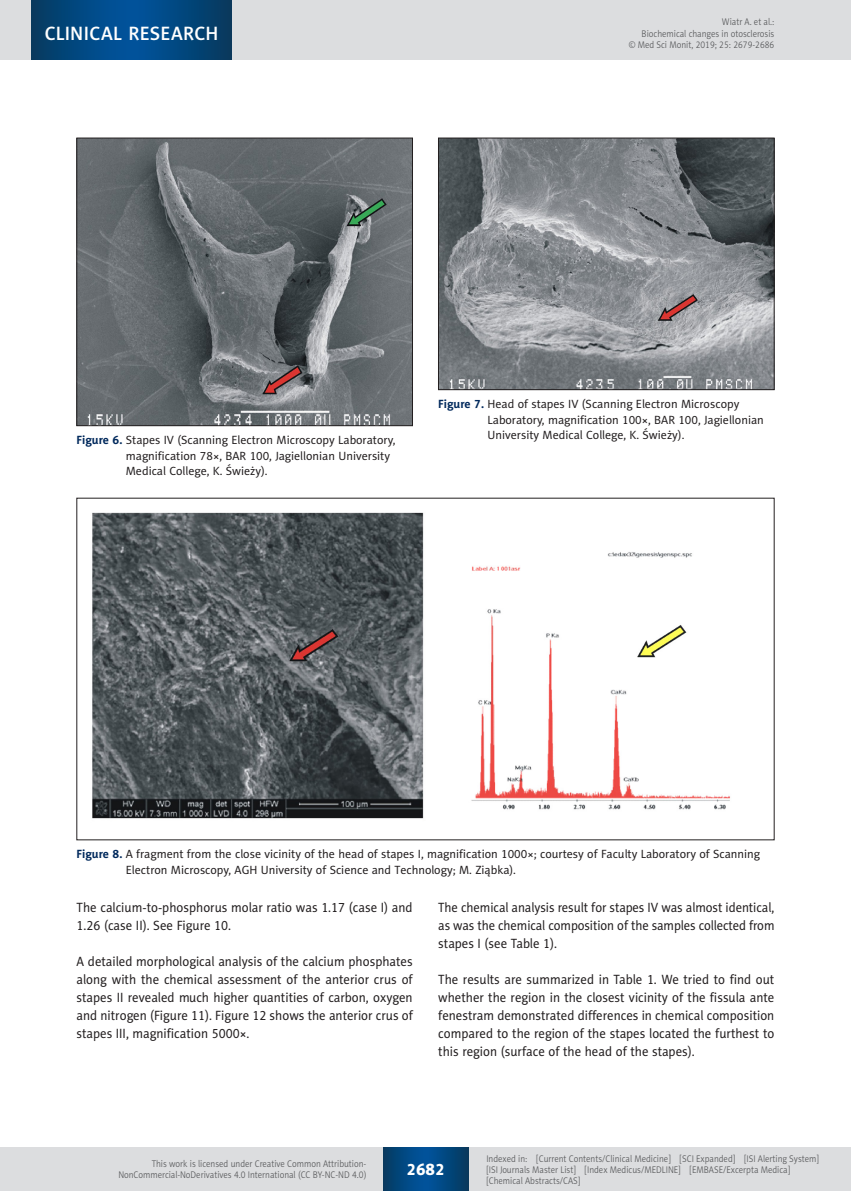
<style>
.page{position:relative;width:851px;height:1191px;background:#fff}
.page>*{position:absolute;margin:0;border:0;box-sizing:border-box;transform-origin:0 0}
.t1{font:19.5px "Naomi Sans EFN Medium";letter-spacing:.015em;color:#fff}
.t2{font:16.5px "Naomi Sans EFN Heavy";color:#fff}
.MSM_Body{font:13.5px/18px "Naomi Sans EFN";color:#231f20;text-align:justify;scale:.95 1}
.MSM_Body-2{font:13.5px/18px "Naomi Sans EFN";color:#231f20;text-align:justify;scale:.94 1}
.MSM_Rycina_tytul{font:12px/15.8px "Naomi Sans EFN";color:#231f20}
.t3{font:9.75px/11.2px "Naomi Sans EFN Light";color:#57585a;text-align:right;scale:.9 1}
.s1{font-weight:700;color:#00295c}
</style>
<div class="page">
<img style="left:92px;top:512px;width:638px;height:307px">
<img style="left:440px;top:140px;width:332px;height:248px">
<div style="left:438px;top:138px;width:336px;height:252px;border:1px solid #231f20"></div>
<img style="left:79px;top:140px;width:331px;height:284px">
<div style="left:77px;top:138px;width:335px;height:288px;border:1px solid #231f20"></div>
<div style="left:0;top:1148px;width:850px;height:43px;background:#dcdddf"></div>
<svg style="left:383px;top:1147px;width:85px;height:43px;background:#02477e"></svg>
<div style="left:0;top:0;width:850px;height:60px;background:#dcdddf"></div>
<hr style="left:850px;top:0;width:1px;height:60px;background:#dcdddf">
<svg style="left:32px;top:0;width:200px;height:60px;background:#02477e"></svg>
<h1 class="t1" style="left:45px;top:22px;width:175px">CLINICAL RESEARCH</h1>
<p class="t3" style="left:628px;top:16px;width:163px">Wiatr A. et al.:<br>Biochemical changes in otosclerosis<br>© Med Sci Monit, 2019; 25: 2679-2686</p>
<p class="MSM_Rycina_tytul" style="left:126px;top:432px;width:271px;text-indent:-49px"><span class="s1">Figure 6.</span> Stapes IV (Scanning Electron Microscopy Laboratory, magnification 78×, BAR 100, Jagiellonian University<br>Medical College, K. Świeży).</p>
<p class="MSM_Rycina_tytul" style="left:487px;top:396px;width:278px;text-indent:-49px"><span class="s1">Figure 7.</span> Head of stapes IV (Scanning Electron Microscopy<br>Laboratory, magnification 100×, BAR 100, Jagiellonian<br>University Medical College, K. Świeży).</p>
<p class="MSM_Rycina_tytul" style="left:126px;top:846px;width:635px;text-indent:-49px"><span class="s1">Figure 8.</span> A fragment from the close vicinity of the head of stapes I, magnification 1000×; courtesy of Faculty Laboratory of Scanning<br>Electron Microscopy, AGH University of Science and Technology; M. Ziąbka).</p>
<p class="MSM_Body" style="left:77px;top:898px;width:355px">The calcium-to-phosphorus molar ratio was 1.17 (case I) and<br>1.26 (case II). See Figure 10.</p>
<p class="MSM_Body" style="left:77px;top:952px;width:355px">A detailed morphological analysis of the calcium phosphates along with the chemical assessment of the anterior crus of stapes II revealed much higher quantities of carbon, oxygen and nitrogen (Figure 11). Figure 12 shows the anterior crus of stapes III, magnification 5000×.</p>
<p class="MSM_Body-2" style="left:438px;top:898px;width:359px">The chemical analysis result for stapes IV was almost identical, as was the chemical composition of the samples collected from stapes I (see Table 1).</p>
<p class="MSM_Body" style="left:438px;top:970px;width:355px">The results are summarized in Table 1. We tried to find out whether the region in the closest vicinity of the fissula ante fenestram demonstrated differences in chemical composition compared to the region of the stapes located the furthest to this region (surface of the head of the stapes).</p>
<p class="t3" style="left:118px;top:1158px;width:277px">This work is licensed under Creative Common Attribution-<br>NonCommercial-NoDerivatives 4.0 International (CC BY-NC-ND 4.0)</p>
<p class="t2" style="left:406px;top:1159px;width:40px">2682</p>
<p class="t3" style="left:486px;top:1152px;width:371px;text-align:left">Indexed in: [Current Contents/Clinical Medicine] [SCI Expanded] [ISI Alerting System] [ISI Journals Master List] [Index Medicus/MEDLINE] [EMBASE/Excerpta Medica] [Chemical Abstracts/CAS]</p>
</div>
